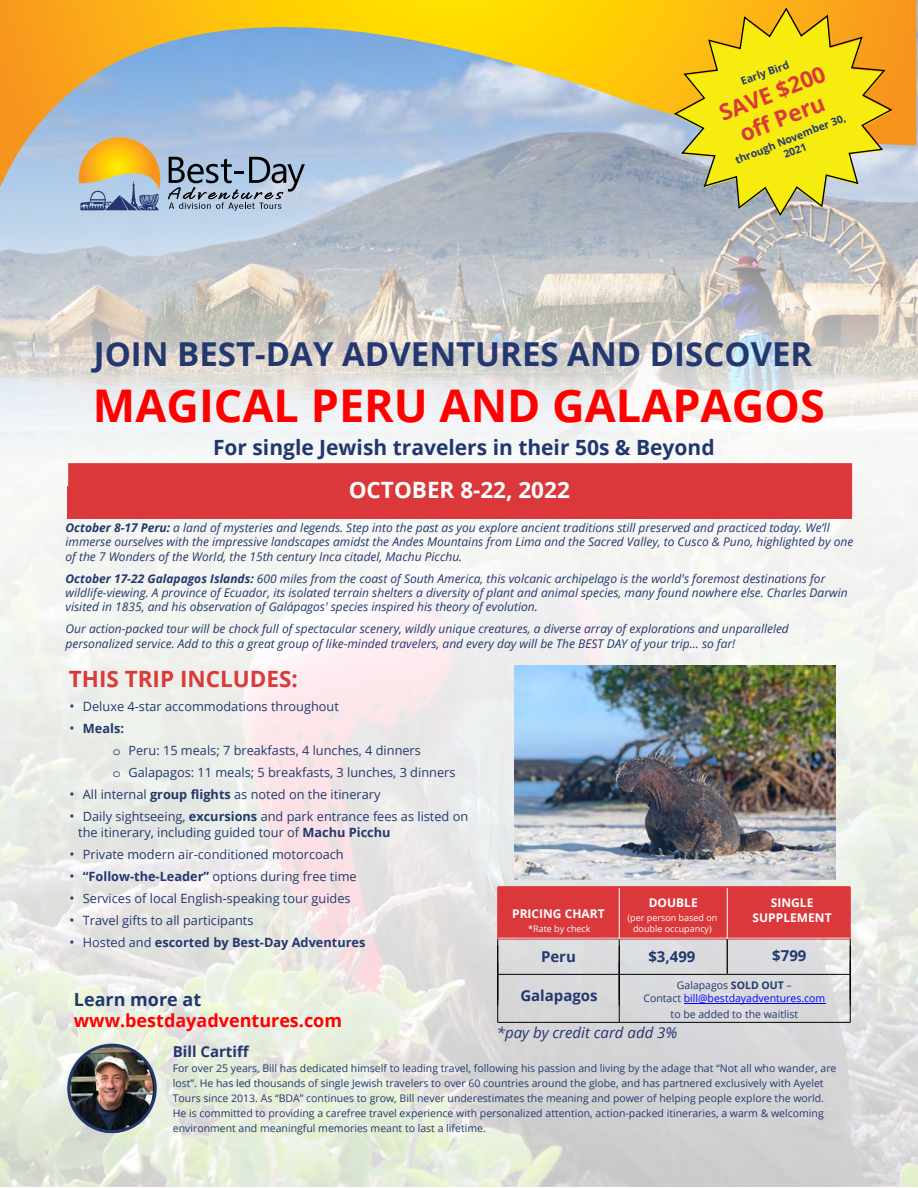
<style>
.page{position:relative;width:918px;height:1188px;background:#fff}
.page>*{position:absolute;margin:0;border:0;box-sizing:border-box;transform-origin:0 0}
.t1{font:700 45px "Open Sans";color:#f00}
.t2{font:700 33px "Open Sans";color:#22386f}
.t3{font:700 22.5px "Open Sans";color:#da3b3a}
.t4{font:700 22.5px "Open Sans";color:#fff}
.t5{font:700 22.5px/27px "Open Sans";color:#da383b;text-align:center}
.t6{font:700 21px "Open Sans";color:#21376e}
.t7{font:700 18px "Open Sans";color:#f00}
.t8{font:700 18px "Open Sans";color:#21376e}
.t9{font:700 15px "Open Sans";color:#22386f}
.t10{font:italic 15px "Open Sans";color:#21376e}
.t11{font:12.75px/22px "Open Sans";color:#22386f}
.t12{font:700 12.75px "Open Sans";color:#22386f}
.t13{font:italic 12px/14.4px "Open Sans";color:#22386f}
.t14{font:700 12px/14.4px "Open Sans";color:#fff;text-align:center}
.t15{font:10.5px/15px "Open Sans";color:#22386f}
.t16{font:10.5px/12.6px "Open Sans";color:#00f;text-align:center}
.t17{font:700 10.5px/12.6px "Open Sans";color:#223771;text-align:center}
.t18{font:700 10.5px "Open Sans";color:#22386f}
.t19{font:9px/10.8px "Open Sans";color:#fff;text-align:center}
.s1{font-weight:700}
.s2{font-size:13.5px}
.s3{font-family:"Courier Std"}
.s4{font-weight:400;font-size:13.5px}
.s5{font-weight:400}
.s6{color:#22386f}
.s7{font-weight:700;color:#22386f}
</style>
<div class="page">
<img style="left:0;top:627px;width:918px;height:560px">
<div style="left:498px;top:886px;width:352px;height:52px;background:#da383b"></div>
<hr style="left:497px;top:887px;width:122px;height:1px;background:#db383b">
<hr style="left:619px;top:887px;width:108px;height:1px;background:#db383b">
<hr style="left:727px;top:887px;width:124px;height:1px;background:#db383b">
<hr style="left:497px;top:888px;width:1px;height:51px;background:#db383b">
<hr style="left:850px;top:888px;width:1px;height:51px;background:#db383b">
<hr style="left:497px;top:939px;width:122px;height:1px;background:#db383b">
<hr style="left:619px;top:939px;width:108px;height:1px;background:#db383b">
<hr style="left:727px;top:939px;width:124px;height:1px;background:#db383b">
<hr style="left:619px;top:939px;width:1px;height:61px;background:#000">
<hr style="left:727px;top:939px;width:1px;height:35px;background:#000">
<hr style="left:850px;top:939px;width:1px;height:61px;background:#000">
<hr style="left:498px;top:1022px;width:121px;height:1px;background:#000">
<hr style="left:619px;top:1022px;width:108px;height:1px;background:#000">
<hr style="left:727px;top:1022px;width:123px;height:1px;background:#000">
<hr style="left:619px;top:888px;width:1px;height:51px;background:#fff">
<hr style="left:727px;top:888px;width:1px;height:51px;background:#fff">
<img style="left:0;top:1px;width:918px;height:626px">
<div style="left:68px;top:486px;width:784px;height:32px;background:#da383b"></div>
<img style="left:70px;top:1045px;width:83px;height:87px">
<div style="left:67px;top:1044px;width:90px;height:89px;border:3px solid #22386f;border-radius:50%"></div>
<svg style="left:0;top:0;width:916px;height:190px;background:#c4bb8d"></svg>
<svg style="left:672px;top:6px;width:222px;height:211px;background:#e3cd35"></svg>
<img style="left:514px;top:665px;width:321px;height:214px">
<svg style="left:168px;top:157px;width:137px;height:54px;background:#8fa0b4"></svg>
<svg style="left:76px;top:137px;width:85px;height:73px;background:#c1b17e"></svg>
<hr style="left:619px;top:974px;width:108px;height:1px;background:#000">
<hr style="left:498px;top:974px;width:121px;height:1px;background:#000">
<hr style="left:727px;top:974px;width:123px;height:1px;background:#000">
<hr style="left:497px;top:939px;width:1px;height:61px;background:#000">
<hr style="left:684px;top:1003px;width:141px;height:1px;background:#00f">
<div style="left:68px;top:463px;width:784px;height:23px;background:#da383b"></div>
<hr style="left:497px;top:962px;width:1px;height:60px;background:#000">
<hr style="left:850px;top:962px;width:1px;height:60px;background:#000">
<hr style="left:619px;top:962px;width:1px;height:60px;background:#000">
<p class="t18" style="left:739px;top:74px;width:52px;rotate:-20deg">Early Bird</p>
<h3 class="t5" style="left:715px;top:101px;width:114px;rotate:-22deg">SAVE $200 off Peru</h3>
<p class="t17" style="left:733px;top:155px;width:120px;rotate:-22deg">through November 30,<br>2021</p>
<h2 class="t2" style="left:94px;top:331px;width:720px">JOIN BEST-DAY ADVENTURES AND DISCOVER</h2>
<h1 class="t1" style="left:93px;top:373px;width:733px">MAGICAL PERU AND GALAPAGOS</h1>
<h3 class="t6" style="left:213px;top:432px;width:503px">For single Jewish travelers in their 50s &amp; Beyond</h3>
<h3 class="t4" style="left:349px;top:474px;width:223px">OCTOBER 8-22, 2022</h3>
<p class="t13" style="left:66px;top:520px;width:789px"><span class="s1">October 8-17 Peru:</span> a land of mysteries and legends. Step into the past as you explore ancient traditions still preserved and practiced today. We’ll immerse ourselves with the impressive landscapes amidst the Andes Mountains from Lima and the Sacred Valley, to Cusco &amp; Puno, highlighted by one of the 7 Wonders of the World, the 15th century Inca citadel, Machu Picchu.</p>
<p class="t13" style="left:66px;top:571px;width:784px"><span class="s1">October 17-22 Galapagos Islands:</span> 600 miles from the coast of South America, this volcanic archipelago is the world's foremost destinations for wildlife-viewing. A province of Ecuador, its isolated terrain shelters a diversity of plant and animal species, many found nowhere else. Charles Darwin visited in 1835, and his observation of Galápagos' species inspired his theory of evolution.</p>
<p class="t13" style="left:66px;top:621px;width:725px">Our action-packed tour will be chock full of spectacular scenery, wildly unique creatures, a diverse array of explorations and unparalleled personalized service. Add to this a great group of like-minded travelers, and every day will be The BEST DAY of your trip... so far!</p>
<h3 class="t3" style="left:69px;top:663px;width:231px">THIS TRIP INCLUDES:</h3>
<p class="t11" style="left:69px;top:695px;width:271px"><span class="s2">•</span> Deluxe 4-star accommodations throughout</p>
<p class="t11" style="left:113px;top:717px;width:344px;text-indent:-44px"><span class="s2">•</span> <span class="s1">Meals:<br></span><span class="s3">o</span> Peru: 15 meals; 7 breakfasts, 4 lunches, 4 dinners<br><span class="s3">o</span> Galapagos: 11 meals; 5 breakfasts, 3 lunches, 3 dinners</p>
<p class="t11" style="left:69px;top:783px;width:313px"><span class="s2">•</span> All internal <span class="s1">group flights</span> as noted on the itinerary</p>
<p class="t11" style="left:78px;top:809px;width:392px;line-height:15.3px;text-indent:-9px"><span class="s2">•</span> Daily sightseeing, <span class="s1">excursions</span> and park entrance fees as listed on the itinerary, including guided tour of <span class="s1">Machu Picchu</span></p>
<p class="t11" style="left:69px;top:843px;width:276px"><span class="s2">•</span> Private modern air-conditioned motorcoach</p>
<p class="t11" style="left:69px;top:865px;width:289px"><span class="s2">•</span> <span class="s1">“Follow-the-Leader”</span> options during free time</p>
<p class="t11" style="left:69px;top:887px;width:283px"><span class="s2">•</span> Services of local English-speaking tour guides</p>
<p class="t11" style="left:69px;top:909px;width:186px"><span class="s2">•</span> Travel gifts to all participants</p>
<p class="t12" style="left:69px;top:934px;width:298px"><span class="s4">•</span> <span class="s5">Hosted and</span> escorted by Best-Day Adventures</p>
<h3 class="t8" style="left:74px;top:986px;width:129px">Learn more at</h3>
<h3 class="t7" style="left:74px;top:1008px;width:270px">www.bestdayadventures.com</h3>
<p class="t14" style="left:512px;top:906px;width:94px">PRICING CHART</p>
<p class="t19" style="left:528px;top:923px;width:64px">*Rate by check</p>
<p class="t14" style="left:649px;top:895px;width:51px">DOUBLE</p>
<p class="t19" style="left:628px;top:912px;width:91px">(per person based on double occupancy)</p>
<p class="t14" style="left:753px;top:896px;width:80px">SINGLE<br>SUPPLEMENT</p>
<p class="t9" style="left:541px;top:946px;width:36px">Peru</p>
<p class="t9" style="left:648px;top:946px;width:49px">$3,499</p>
<p class="t9" style="left:772px;top:945px;width:36px">$799</p>
<p class="t9" style="left:520px;top:985px;width:79px">Galapagos</p>
<p class="t16" style="left:643px;top:979px;width:183px"><span class="s6">Galapagos</span> <span class="s7">SOLD OUT</span> <span class="s6">–<br>Contact</span> bill@bestdayadventures.com</p>
<p class="t15" style="left:671px;top:1006px;width:129px">to be added to the waitlist</p>
<p class="t10" style="left:497px;top:1022px;width:182px">*pay by credit card add 3%</p>
<p class="t9" style="left:173px;top:1041px;width:78px">Bill Cartiff</p>
<p class="t15" style="left:173px;top:1060px;width:665px">For over 25 years, Bill has dedicated himself to leading travel, following his passion and living by the adage that “Not all who wander, are lost”. He has led thousands of single Jewish travelers to over 60 countries around the globe, and has partnered exclusively with Ayelet Tours since 2013. As “BDA” continues to grow, Bill never underestimates the meaning and power of helping people explore the world.<br>He is committed to providing a carefree travel experience with personalized attention, action-packed itineraries, a warm &amp; welcoming environment and meaningful memories meant to last a lifetime.</p>
</div>
